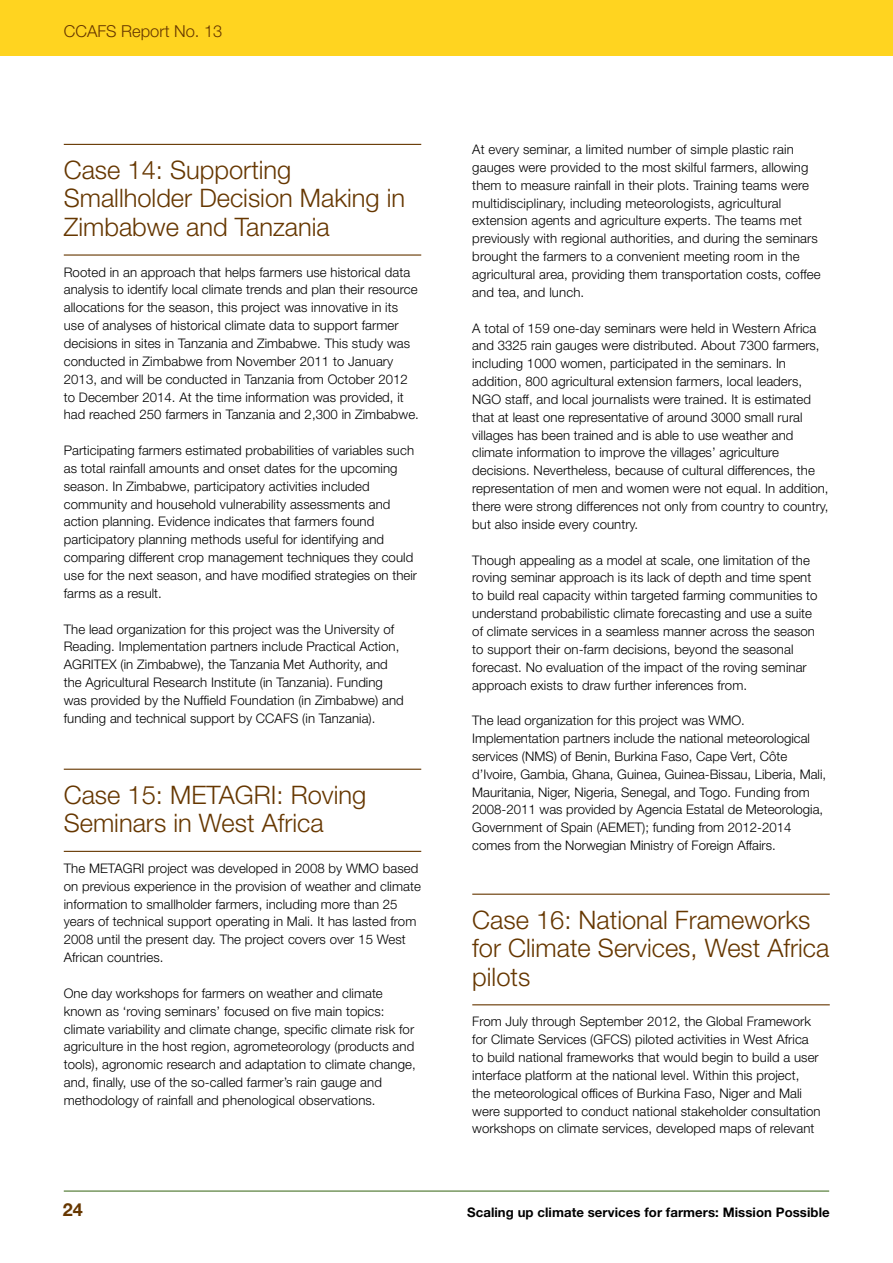
<style>
.page{position:relative;width:893px;height:1263px;background:#fff}
.page>*{position:absolute;margin:0;border:0;box-sizing:border-box;transform-origin:0 0}
.t1{font:300 25.5px/28.5px "Helvetica Neue LT Std";color:#663700}
.t2{font:700 18px "Helvetica Neue LT Std";color:#663700}
.t3{font:300 16.5px "Helvetica Neue LT Std";color:#663700}
.t4{font:300 13.2px/17.9px "Helvetica Neue LT Std";letter-spacing:.005em;color:#000}
.t5{font:700 13.2px "Helvetica Neue LT Std";letter-spacing:.005em;color:#000}
</style>
<div class="page">
<div style="left:0;top:0;width:893px;height:55px;background:#ffd420"></div>
<hr style="left:64px;top:1190px;width:765px;height:1px;background:#49742a">
<hr style="left:64px;top:144px;width:357px;height:1px;background:#663700">
<hr style="left:64px;top:254px;width:357px;height:2px;background:#663700">
<hr style="left:64px;top:769px;width:357px;height:1px;background:#663700">
<hr style="left:64px;top:851px;width:357px;height:1px;background:#663700">
<hr style="left:472px;top:894px;width:358px;height:1px;background:#663700">
<hr style="left:472px;top:1004px;width:358px;height:1px;background:#663700">
<p class="t3" style="left:64px;top:21px;width:160px">CCAFS Report No. 13</p>
<h1 class="t1" style="left:64px;top:155px;width:343px">Case 14: Supporting<br>Smallholder Decision Making in<br>Zimbabwe and Tanzania</h1>
<p class="t4" style="left:64px;top:263px;width:357px">Rooted in an approach that helps farmers use historical data analysis to identify local climate trends and plan their resource allocations for the season, this project was innovative in its use of analyses of historical climate data to support farmer decisions in sites in Tanzania and Zimbabwe. This study was conducted in Zimbabwe from November 2011 to January 2013, and will be conducted in Tanzania from October 2012 to December 2014. At the time information was provided, it had reached 250 farmers in Tanzania and 2,300 in Zimbabwe.</p>
<p class="t4" style="left:64px;top:441px;width:355px">Participating farmers estimated probabilities of variables such as total rainfall amounts and onset dates for the upcoming season. In Zimbabwe, participatory activities included community and household vulnerability assessments and action planning. Evidence indicates that farmers found participatory planning methods useful for identifying and comparing different crop management techniques they could use for the next season, and have modified strategies on their farms as a result.</p>
<p class="t4" style="left:64px;top:620px;width:342px">The lead organization for this project was the University of Reading. Implementation partners include Practical Action, AGRITEX (in Zimbabwe), the Tanzania Met Authority, and the Agricultural Research Institute (in Tanzania). Funding was provided by the Nuffield Foundation (in Zimbabwe) and funding and technical support by CCAFS (in Tanzania).</p>
<h1 class="t1" style="left:64px;top:780px;width:304px">Case 15: METAGRI: Roving<br>Seminars in West Africa</h1>
<p class="t4" style="left:64px;top:859px;width:359px">The METAGRI project was developed in 2008 by WMO based on previous experience in the provision of weather and climate information to smallholder farmers, including more than 25 years of technical support operating in Mali. It has lasted from 2008 until the present day. The project covers over 15 West African countries.</p>
<p class="t4" style="left:64px;top:984px;width:353px">One day workshops for farmers on weather and climate known as ‘roving seminars’ focused on five main topics: climate variability and climate change, specific climate risk for agriculture in the host region, agrometeorology (products and tools), agronomic research and adaptation to climate change, and, finally, use of the so-called farmer’s rain gauge and methodology of rainfall and phenological observations.</p>
<h2 class="t2" style="left:63px;top:1198px;width:22px">24</h2>
<p class="t4" style="left:472px;top:140px;width:350px">At every seminar, a limited number of simple plastic rain gauges were provided to the most skilful farmers, allowing them to measure rainfall in their plots. Training teams were multidisciplinary, including meteorologists, agricultural extension agents and agriculture experts. The teams met previously with regional authorities, and during the seminars brought the farmers to a convenient meeting room in the agricultural area, providing them transportation costs, coffee and tea, and lunch.</p>
<p class="t4" style="left:472px;top:319px;width:358px">A total of 159 one-day seminars were held in Western Africa and 3325 rain gauges were distributed. About 7300 farmers, including 1000 women, participated in the seminars. In addition, 800 agricultural extension farmers, local leaders, NGO staff, and local journalists were trained. It is estimated that at least one representative of around 3000 small rural villages has been trained and is able to use weather and climate information to improve the villages’ agriculture decisions. Nevertheless, because of cultural differences, the representation of men and women were not equal. In addition, there were strong differences not only from country to country, but also inside every country.</p>
<p class="t4" style="left:472px;top:551px;width:347px">Though appealing as a model at scale, one limitation of the roving seminar approach is its lack of depth and time spent to build real capacity within targeted farming communities to understand probabilistic climate forecasting and use a suite of climate services in a seamless manner across the season to support their on-farm decisions, beyond the seasonal forecast. No evaluation of the impact of the roving seminar approach exists to draw further inferences from.</p>
<p class="t4" style="left:472px;top:711px;width:355px">The lead organization for this project was WMO.<br>Implementation partners include the national meteorological services (NMS) of Benin, Burkina Faso, Cape Vert, Côte d’Ivoire, Gambia, Ghana, Guinea, Guinea-Bissau, Liberia, Mali, Mauritania, Niger, Nigeria, Senegal, and Togo. Funding from 2008-2011 was provided by Agencia Estatal de Meteorologia, Government of Spain (AEMET); funding from 2012-2014 comes from the Norwegian Ministry of Foreign Affairs.</p>
<h1 class="t1" style="left:472px;top:905px;width:359px">Case 16: National Frameworks for Climate Services, West Africa pilots</h1>
<p class="t4" style="left:472px;top:1012px;width:350px">From July through September 2012, the Global Framework for Climate Services (GFCS) piloted activities in West Africa to build national frameworks that would begin to build a user interface platform at the national level. Within this project, the meteorological offices of Burkina Faso, Niger and Mali were supported to conduct national stakeholder consultation workshops on climate services, developed maps of relevant</p>
<p class="t5" style="left:467px;top:1204px;width:364px">Scaling up climate services for farmers: Mission Possible</p>
</div>
